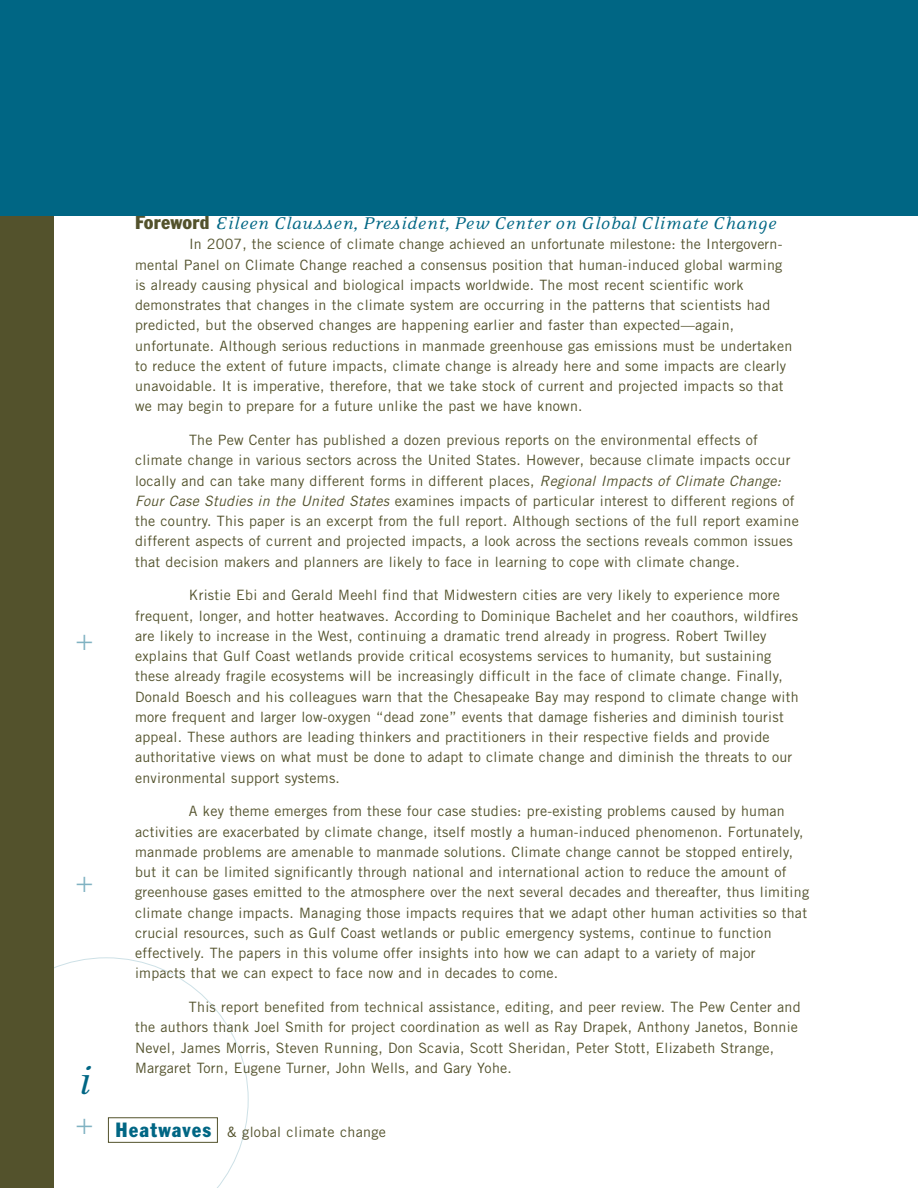
<style>
.page{position:relative;width:918px;height:1188px;background:#fff}
.page>*{position:absolute;margin:0;border:0;box-sizing:border-box;transform-origin:0 0}
.t1{font:italic 45px "Eidetic Serif";color:#006684}
.t2{font:300 30px "Akzidenz Grotesk";color:#80b2c2}
.t3{font:italic 19.5px "Eidetic Serif";letter-spacing:.015em;color:#006684}
.t4{font:14.25px/20.2px "Trade Gothic LT Std";letter-spacing:.02em;color:#53522c}
.s1{font-family:"Franklin Gothic BT";font-style:normal;font-stretch:condensed;color:#53522c}
.s2{font-style:italic}
.s3{font-family:"Franklin Gothic BT";font-stretch:condensed;font-size:20.25px;color:#006684}
</style>
<div class="page">
<svg style="left:54px;top:957px;width:195px;height:231px"></svg>
<div style="left:0;top:0;width:918px;height:216px;background:#006684"></div>
<div style="left:0;top:216px;width:54px;height:972px;background:#53522c"></div>
<div style="left:108px;top:1117px;width:110px;height:26px;border:1px solid #53522c"></div>
<h2 class="t2" style="left:75px;top:628px;width:19px">+</h2>
<h2 class="t2" style="left:75px;top:871px;width:19px">+</h2>
<h1 class="t1" style="left:77px;top:1065px;width:15px">i</h1>
<h2 class="t2" style="left:75px;top:1113px;width:19px">+</h2>
<h3 class="t3" style="left:135px;top:217px;width:643px"><span class="s1">Foreword</span> Eileen Claussen, President, Pew Center on Global Climate Change</h3>
<p class="t4" style="left:135px;top:235px;width:659px;text-indent:54px">In 2007, the science of climate change achieved an unfortunate milestone: the Intergovern&shy;mental Panel on Climate Change reached a consensus position that human-induced global warming is already causing physical and biological impacts worldwide. The most recent scientific work demonstrates that changes in the climate system are occurring in the patterns that scientists had predicted, but the observed changes are happening earlier and faster than expected—again, unfortunate. Although serious reductions in manmade greenhouse gas emissions must be undertaken to reduce the extent of future impacts, climate change is already here and some impacts are clearly unavoidable. It is imperative, therefore, that we take stock of current and projected impacts so that we may begin to prepare for a future unlike the past we have known.</p>
<p class="t4" style="left:135px;top:431px;width:665px;text-indent:54px">The Pew Center has published a dozen previous reports on the environmental effects of climate change in various sectors across the United States. However, because climate impacts occur locally and can take many different forms in different places, <span class="s2">Regional Impacts of Climate Change:<br>Four Case Studies in the United States</span> examines impacts of particular interest to different regions of the country. This paper is an excerpt from the full report. Although sections of the full report examine different aspects of current and projected impacts, a look across the sections reveals common issues that decision makers and planners are likely to face in learning to cope with climate change.</p>
<p class="t4" style="left:135px;top:586px;width:665px;text-indent:54px">Kristie Ebi and Gerald Meehl find that Midwestern cities are very likely to experience more frequent, longer, and hotter heatwaves. According to Dominique Bachelet and her coauthors, wildfires are likely to increase in the West, continuing a dramatic trend already in progress. Robert Twilley explains that Gulf Coast wetlands provide critical ecosystems services to humanity, but sustaining these already fragile ecosystems will be increasingly difficult in the face of climate change. Finally, Donald Boesch and his colleagues warn that the Chesapeake Bay may respond to climate change with more frequent and larger low-oxygen “dead zone” events that damage fisheries and diminish tourist appeal. These authors are leading thinkers and practitioners in their respective fields and provide authoritative views on what must be done to adapt to climate change and diminish the threats to our environmental support systems.</p>
<p class="t4" style="left:135px;top:802px;width:676px;text-indent:54px">A key theme emerges from these four case studies: pre-existing problems caused by human activities are exacerbated by climate change, itself mostly a human-induced phenomenon. Fortunately, manmade problems are amenable to manmade solutions. Climate change cannot be stopped entirely, but it can be limited significantly through national and international action to reduce the amount of greenhouse gases emitted to the atmosphere over the next several decades and thereafter, thus limiting climate change impacts. Managing those impacts requires that we adapt other human activities so that crucial resources, such as Gulf Coast wetlands or public emergency systems, continue to function effectively. The papers in this volume offer insights into how we can adapt to a variety of major impacts that we can expect to face now and in decades to come.</p>
<p class="t4" style="left:135px;top:998px;width:667px;text-indent:54px">This report benefited from technical assistance, editing, and peer review. The Pew Center and the authors thank Joel Smith for project coordination as well as Ray Drapek, Anthony Janetos, Bonnie Nevel, James Morris, Steven Running, Don Scavia, Scott Sheridan, Peter Stott, Elizabeth Strange, Margaret Torn, Eugene Turner, John Wells, and Gary Yohe.</p>
<p class="t4" style="left:116px;top:1123px;width:272px"><span class="s3">Heatwaves</span> &amp; global climate change</p>
</div>
